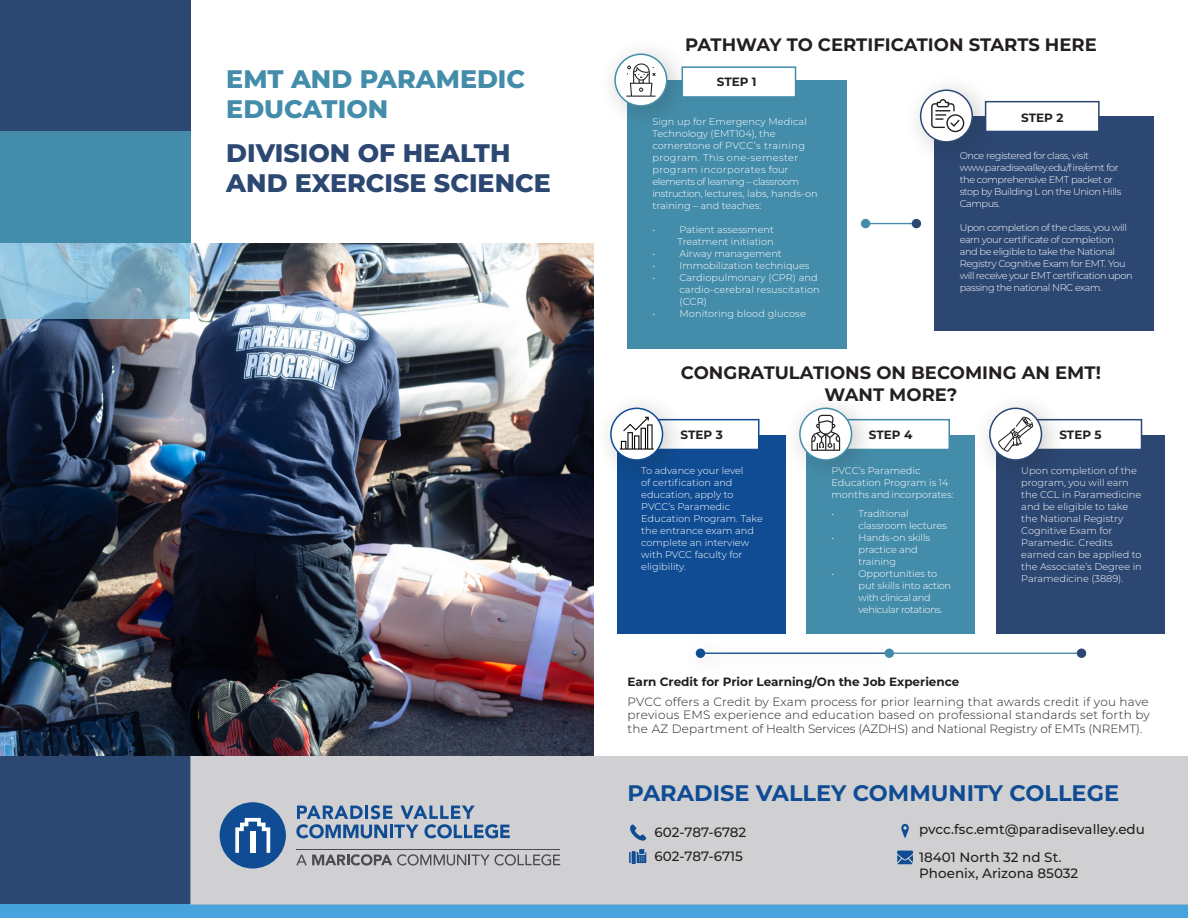
<style>
.page{position:relative;width:1188px;height:918px;background:#fff}
.page>*{position:absolute;margin:0;border:0;box-sizing:border-box;transform-origin:0 0}
.t1{font:800 25.35px "Montserrat";color:#2c4772}
.t2{font:800 25.35px "Montserrat";color:#448daa}
.t3{font:700 22.5px "Montserrat";color:#0f4c93}
.t4{font:700 18px "Montserrat";color:#231f20}
.t5{font:500 13.5px "Montserrat";color:#231f20}
.t6{font:300 12px/13.5px "Montserrat";letter-spacing:-.01em;color:#231f20;text-align:justify}
.t7{font:700 12px "Montserrat";color:#231f20}
.t8{font:300 9.75px/12px "Montserrat";letter-spacing:-.005em;color:#fff}
.t9{font:300 9.75px/12px "Montserrat";letter-spacing:-.04em;color:#fff}
</style>
<div class="page">
<div style="left:0;top:0;width:190px;height:918px;background:#2c4772"></div>
<img style="left:0;top:243px;width:594px;height:513px">
<div style="left:0;top:904px;width:1188px;height:14px;background:#46a3db"></div>
<div style="left:0;top:132px;width:190px;height:111px;background:#448daa"></div>
<svg style="left:0;top:243px;width:190px;height:75px"></svg>
<div style="left:190px;top:756px;width:998px;height:148px;background:#d0d0d3"></div>
<div style="left:220px;top:802px;width:66px;height:67px;background:#0f4c93;border-radius:50%"></div>
<svg style="left:235px;top:818px;width:35px;height:35px"></svg>
<hr style="left:296px;top:849px;width:264px;height:1px;background:#4b4c4d">
<svg style="left:296px;top:854px;width:264px;height:12px"></svg>
<svg style="left:296px;top:805px;width:214px;height:33px"></svg>
<div style="left:617px;top:436px;width:169px;height:198px;background:#0f4c93"></div>
<div style="left:806px;top:436px;width:169px;height:198px;background:#448daa"></div>
<div style="left:996px;top:436px;width:169px;height:198px;background:#2c4772"></div>
<div style="left:934px;top:116px;width:220px;height:215px;background:#2c4772"></div>
<div style="left:627px;top:81px;width:220px;height:268px;background:#448daa"></div>
<svg style="left:897px;top:851px;width:16px;height:13px"></svg>
<svg style="left:901px;top:824px;width:8px;height:14px"></svg>
<svg style="left:630px;top:824px;width:16px;height:17px"></svg>
<svg style="left:629px;top:852px;width:2px;height:11px"></svg>
<svg style="left:632px;top:851px;width:4px;height:13px"></svg>
<svg style="left:637px;top:849px;width:9px;height:14px"></svg>
<hr style="left:865px;top:223px;width:52px;height:1px;background:#448daa">
<div style="left:912px;top:219px;width:9px;height:9px;background:#2c4772;border-radius:50%"></div>
<div style="left:861px;top:219px;width:9px;height:9px;background:#448daa;border-radius:50%"></div>
<hr style="left:700px;top:653px;width:187px;height:1px;background:#0f4c93">
<hr style="left:892px;top:653px;width:187px;height:1px;background:#448daa">
<div style="left:885px;top:649px;width:9px;height:9px;background:#448daa;border-radius:50%"></div>
<div style="left:1077px;top:649px;width:9px;height:9px;background:#2c4772;border-radius:50%"></div>
<div style="left:679px;top:632px;width:52px;height:52px;background:#fefefe"></div>
<div style="left:696px;top:649px;width:9px;height:9px;background:#0f4c93;border-radius:50%"></div>
<div style="left:598px;top:37px;width:96px;height:96px;background:#231f20;opacity:.25"></div>
<div style="left:615px;top:54px;width:52px;height:52px;background:#fff;border-radius:50%"></div>
<div style="left:614px;top:53px;width:53px;height:54px;border:2px solid #448daa;border-radius:50%"></div>
<svg style="left:626px;top:63px;width:30px;height:34px"></svg>
<div style="left:903px;top:73px;width:96px;height:96px;background:#231f20;opacity:.25"></div>
<div style="left:921px;top:90px;width:51px;height:52px;background:#fff;border-radius:50%"></div>
<div style="left:920px;top:89px;width:53px;height:54px;border:2px solid #2c4772;border-radius:50%"></div>
<svg style="left:931px;top:99px;width:33px;height:33px"></svg>
<div style="left:682px;top:66px;width:114px;height:32px;background:#fff;border:2px solid #448daa"></div>
<div style="left:985px;top:101px;width:115px;height:31px;background:#fff;border:2px solid #2c4772"></div>
<div style="left:645px;top:419px;width:114px;height:31px;background:#fff;border:2px solid #0f4c93"></div>
<div style="left:835px;top:419px;width:115px;height:31px;background:#fff;border:2px solid #448daa"></div>
<div style="left:1028px;top:419px;width:114px;height:31px;background:#fff;border:2px solid #2c4772"></div>
<div style="left:593px;top:391px;width:96px;height:96px;background:#231f20;opacity:.25"></div>
<div style="left:611px;top:408px;width:52px;height:52px;background:#fff;border-radius:50%"></div>
<div style="left:610px;top:408px;width:53px;height:53px;border:2px solid #0f4c93;border-radius:50%"></div>
<svg style="left:620px;top:417px;width:34px;height:33px"></svg>
<div style="left:782px;top:391px;width:96px;height:96px;background:#231f20;opacity:.25"></div>
<svg style="left:800px;top:408px;width:52px;height:52px"></svg>
<div style="left:799px;top:408px;width:53px;height:53px;border:2px solid #448daa;border-radius:50%"></div>
<svg style="left:811px;top:415px;width:29px;height:36px"></svg>
<div style="left:972px;top:391px;width:96px;height:96px;background:#231f20;opacity:.25"></div>
<div style="left:990px;top:408px;width:51px;height:52px;background:#fff;border-radius:50%"></div>
<div style="left:989px;top:408px;width:53px;height:53px;border:2px solid #2c4772;border-radius:50%"></div>
<svg style="left:998px;top:417px;width:35px;height:35px"></svg>
<p class="t2" style="left:226px;top:60px;width:300px">EMT AND PARAMEDIC</p>
<p class="t2" style="left:226px;top:90px;width:163px">EDUCATION</p>
<p class="t1" style="left:226px;top:134px;width:286px">DIVISION OF HEALTH</p>
<p class="t1" style="left:226px;top:165px;width:326px">AND EXERCISE SCIENCE</p>
<p class="t4" style="left:685px;top:32px;width:413px">PATHWAY TO CERTIFICATION STARTS HERE</p>
<p class="t7" style="left:717px;top:73px;width:41px">STEP 1</p>
<p class="t8" style="left:652px;top:116px;width:167px">Sign up for Emergency Medical<br>Technology (EMT104), the cornerstone of PVCC’s training program. This one-semester program incorporates four elements of learning – classroom instruction, lectures, labs, hands-on training – and teaches:</p>
<p class="t8" style="left:652px;top:224px;width:4px">•</p>
<p class="t8" style="left:679px;top:224px;width:96px">Patient assessment</p>
<p class="t8" style="left:678px;top:236px;width:98px">Treatment initiation</p>
<p class="t8" style="left:652px;top:248px;width:4px">•</p>
<p class="t8" style="left:679px;top:248px;width:104px">Airway management</p>
<p class="t8" style="left:652px;top:260px;width:4px">•</p>
<p class="t8" style="left:679px;top:260px;width:132px">Immobilization techniques</p>
<p class="t8" style="left:652px;top:272px;width:4px">•</p>
<p class="t8" style="left:679px;top:272px;width:142px">Cardiopulmonary (CPR) and cardio-cerebral resuscitation (CCR)</p>
<p class="t8" style="left:652px;top:308px;width:4px">•</p>
<p class="t8" style="left:679px;top:308px;width:128px">Monitoring blood glucose</p>
<p class="t7" style="left:1021px;top:109px;width:44px">STEP 2</p>
<p class="t9" style="left:960px;top:149px;width:131px">Once registered for class, visit</p>
<p class="t9" style="left:960px;top:161px;width:163px">www.paradisevalley.edu/fire/emt for the comprehensive EMT packet or stop by Building L on the Union Hills<br>Campus.</p>
<p class="t9" style="left:960px;top:221px;width:174px">Upon completion of the class, you will earn your certificate of completion and be eligible to take the National Registry Cognitive Exam for EMT. You will receive your EMT certification upon passing the national NRC exam.</p>
<p class="t4" style="left:681px;top:360px;width:422px">CONGRATULATIONS ON BECOMING AN EMT!</p>
<p class="t4" style="left:825px;top:381px;width:134px">WANT MORE?</p>
<p class="t7" style="left:681px;top:426px;width:44px">STEP 3</p>
<p class="t7" style="left:869px;top:426px;width:45px">STEP 4</p>
<p class="t7" style="left:1059px;top:426px;width:44px">STEP 5</p>
<p class="t8" style="left:641px;top:465px;width:123px">To advance your level<br>of certification and education, apply to<br>PVCC’s Paramedic<br>Education Program. Take the entrance exam and complete an interview with PVCC faculty for eligibility.</p>
<p class="t8" style="left:832px;top:465px;width:124px">PVCC’s Paramedic<br>Education Program is 14 months and incorporates:</p>
<p class="t8" style="left:832px;top:507px;width:4px">•</p>
<p class="t8" style="left:859px;top:507px;width:90px">Traditional classroom lectures</p>
<p class="t8" style="left:832px;top:531px;width:4px">•</p>
<p class="t8" style="left:859px;top:531px;width:73px">Hands-on skills practice and training</p>
<p class="t8" style="left:832px;top:567px;width:4px">•</p>
<p class="t9" style="left:859px;top:567px;width:94px">Opportunities to put skills into action with clinical and vehicular rotations.</p>
<p class="t8" style="left:1021px;top:465px;width:122px">Upon completion of the program, you will earn the CCL in Paramedicine and be eligible to take the National Registry<br>Cognitive Exam for<br>Paramedic. Credits earned can be applied to the Associate’s Degree in<br>Paramedicine (3889).</p>
<p class="t7" style="left:628px;top:673px;width:333px">Earn Credit for Prior Learning/On the Job Experience</p>
<p class="t6" style="left:628px;top:694px;width:524px">PVCC offers a Credit by Exam process for prior learning that awards credit if you have previous EMS experience and education based on professional standards set forth by the AZ Department of Health Services (AZDHS) and National Registry of EMTs (NREMT).</p>
<p class="t3" style="left:628px;top:777px;width:493px">PARADISE VALLEY COMMUNITY COLLEGE</p>
<p class="t5" style="left:655px;top:823px;width:93px">602-787-6782</p>
<p class="t5" style="left:655px;top:847px;width:90px">602-787-6715</p>
<p class="t5" style="left:919px;top:820px;width:227px">pvcc.fsc.emt@paradisevalley.edu</p>
<p class="t5" style="left:919px;top:848px;width:144px">18401 North 32 nd St.</p>
<p class="t5" style="left:919px;top:864px;width:161px">Phoenix, Arizona 85032</p>
</div>
